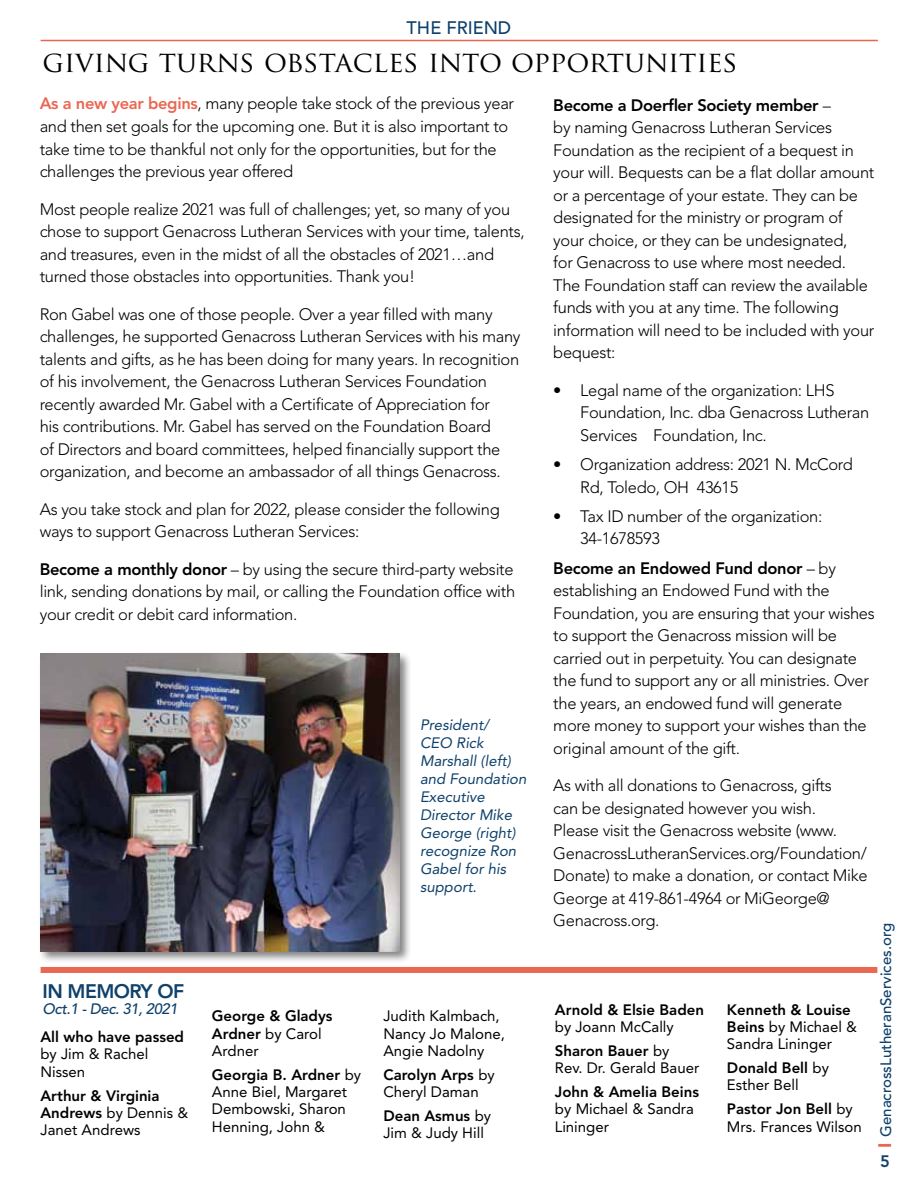
<style>
.page{position:relative;width:918px;height:1188px;background:#fff}
.page>*{position:absolute;margin:0;border:0;box-sizing:border-box;transform-origin:0 0}
.t1{font:28.5px "Trajan Pro";color:#000}
.t2{font:800 19.5px "Avenir LT Std";color:#0e416b}
.t3{font:500 18px "Avenir LT Std";color:#0e416b}
.t4{font:300 16.5px/22.5px "Avenir LT Std";letter-spacing:-.02em;color:#000}
.t5{font:800 16.5px "Avenir LT Std";color:#0e416b}
.t6{font:15px/17.2px "Avenir LT Std";color:#000}
.t7{font:800 15px/17.2px "Avenir LT Std";color:#000}
.t8{font:italic 15px/18px "Avenir LT Std";color:#0e416b}
.t9{font:500 15px "Avenir LT Std";color:#0e416b}
.t10{font:italic 500 15px "Avenir LT Std";letter-spacing:-.03em;color:#0e416b}
.s1{font-weight:800;color:#ea6752}
.s2{font-weight:800}
.s3{font-weight:400}
.s4{font-weight:900;font-size:18px;color:#ea6752}
</style>
<div class="page">
<hr style="left:41px;top:40px;width:837px;height:1px;background:#ea6752">
<div style="left:41px;top:967px;width:836px;height:6px;background:#ea6752"></div>
<div style="left:38px;top:650px;width:374px;height:314px;background:#000;opacity:.5"></div>
<img style="left:41px;top:653px;width:359px;height:298px">
<p class="t3" style="left:407px;top:17px;width:106px">TH E FRIEND</p>
<h1 class="t1" style="left:43px;top:44px;width:697px">GIVING TURNS OBSTACLES INTO OPPORTUNITIES</h1>
<p class="t4" style="left:40px;top:93px;width:476px"><span class="s1">As a new year begins</span>, many people take stock of the previous year and then set goals for the upcoming one. But it is also important to take time to be thankful not only for the opportunities, but for the challenges the previous year offered</p>
<p class="t4" style="left:40px;top:198px;width:487px">Most people realize 2021 was full of challenges; yet, so many of you chose to support Genacross Lutheran Services with your time, talents, and treasures, even in the midst of all the obstacles of 2021…and turned those obstacles into opportunities. Thank you!</p>
<p class="t4" style="left:40px;top:303px;width:482px">Ron Gabel was one of those people. Over a year filled with many challenges, he supported Genacross Lutheran Services with his many talents and gifts, as he has been doing for many years. In recognition of his involvement, the Genacross Lutheran Services Foundation recently awarded Mr. Gabel with a Certificate of Appreciation for<br>his contributions. Mr. Gabel has served on the Foundation Board<br>of Directors and board committees, helped financially support the organization, and become an ambassador of all things Genacross.</p>
<p class="t4" style="left:40px;top:498px;width:462px">As you take stock and plan for 2022, please consider the following ways to support Genacross Lutheran Services:</p>
<p class="t4" style="left:40px;top:558px;width:477px;text-align:justify"><span class="s2">Become a monthly donor</span> – by using the secure third-party website link, sending donations by mail, or calling the Foundation office with your credit or debit card information.</p>
<p class="t8" style="left:420px;top:716px;width:108px">President/<br>CEO Rick<br>Marshall (left) and Foundation<br>Executive<br>Director Mike<br>George (right) recognize Ron<br>Gabel for his support.</p>
<p class="t2" style="left:43px;top:979px;width:57px">In Memory</p>
<p class="t2" style="left:157px;top:979px;width:14px">of</p>
<p class="t10" style="left:43px;top:1000px;width:137px">Oct.1 - Dec. 31, 2021</p>
<p class="t7" style="left:40px;top:1028px;width:145px">All who have passed</p>
<p class="t6" style="left:40px;top:1046px;width:109px">by Jim &amp; Rachel<br>Nissen</p>
<p class="t7" style="left:40px;top:1087px;width:149px">Arthur &amp; Virginia<br>Andrews <span class="s3">by Dennis &amp;<br>Janet Andrews</span></p>
<p class="t7" style="left:212px;top:1007px;width:122px">George &amp; Gladys<br>Ardner <span class="s3">by Carol<br>Ardner</span></p>
<p class="t6" style="left:212px;top:1066px;width:151px"><span class="s2">Georgia B. Ardner</span> by<br>Anne Biel, Margaret<br>Dembowski, Sharon<br>Henning, John &amp;</p>
<p class="t6" style="left:383px;top:1008px;width:123px">Judith Kalmbach,<br>Nancy Jo Malone,<br>Angie Nadolny</p>
<p class="t6" style="left:383px;top:1066px;width:113px"><span class="s2">Carolyn Arps</span> by<br>Cheryl Daman</p>
<p class="t6" style="left:383px;top:1107px;width:109px"><span class="s2">Dean Asmus</span> by<br>Jim &amp; Judy Hill</p>
<p class="t4" style="left:553px;top:94px;width:323px"><span class="s2">Become a Doerfler Society member</span> –<br>by naming Genacross Lutheran Services Foundation as the recipient of a bequest in your will. Bequests can be a flat dollar amount or a percentage of your estate. They can be designated for the ministry or program of your choice, or they can be undesignated,<br>for Genacross to use where most needed.<br>The Foundation staff can review the available funds with you at any time. The following information will need to be included with your bequest:</p>
<p class="t4" style="left:580px;top:379px;width:290px;text-indent:-27px">• Legal name of the organization: LHS<br>Foundation, Inc. dba Genacross Lutheran<br>Services Foundation, Inc.</p>
<p class="t4" style="left:580px;top:453px;width:274px;text-indent:-27px">• Organization address: 2021 N. McCord<br>Rd, Toledo, OH 43615</p>
<p class="t4" style="left:580px;top:505px;width:243px;text-indent:-27px">• Tax ID number of the organization:<br>34-1678593</p>
<p class="t4" style="left:553px;top:557px;width:323px"><span class="s2">Become an Endowed Fund donor</span> – by establishing an Endowed Fund with the Foundation, you are ensuring that your wishes to support the Genacross mission will be carried out in perpetuity. You can designate the fund to support any or all ministries. Over the years, an endowed fund will generate more money to support your wishes than the original amount of the gift.</p>
<p class="t4" style="left:553px;top:774px;width:316px">As with all donations to Genacross, gifts<br>can be designated however you wish.<br>Please visit the Genacross website (www.<br>GenacrossLutheranServices.org/Foundation/ Donate) to make a donation, or contact Mike George at 419-861-4964 or MiGeorge@ Genacross.org.</p>
<p class="t9" style="left:877px;top:1148px;width:226px;rotate:-90deg"><span class="s4">I</span> GenacrossLutheranServices.org</p>
<p class="t7" style="left:555px;top:1001px;width:151px">Arnold &amp; Elsie Baden</p>
<p class="t6" style="left:555px;top:1015px;width:120px;line-height:24px">by Joann McCally<br><span class="s2">Sharon Bauer</span> by</p>
<p class="t6" style="left:555px;top:1059px;width:146px">Rev. Dr. Gerald Bauer</p>
<p class="t7" style="left:555px;top:1083px;width:146px">John &amp; Amelia Beins</p>
<p class="t6" style="left:555px;top:1101px;width:141px">by Michael &amp; Sandra<br>Lininger</p>
<p class="t6" style="left:727px;top:1001px;width:132px"><span class="s2">Kenneth &amp; Louise<br>Beins</span> by Michael &amp;<br>Sandra Lininger</p>
<p class="t6" style="left:727px;top:1059px;width:103px"><span class="s2">Donald Bell</span> by<br>Esther Bell</p>
<p class="t6" style="left:727px;top:1101px;width:136px"><span class="s2">Pastor Jon Bell</span> by<br>Mrs. Frances Wilson</p>
<p class="t5" style="left:880px;top:1152px;width:11px">5</p>
</div>
